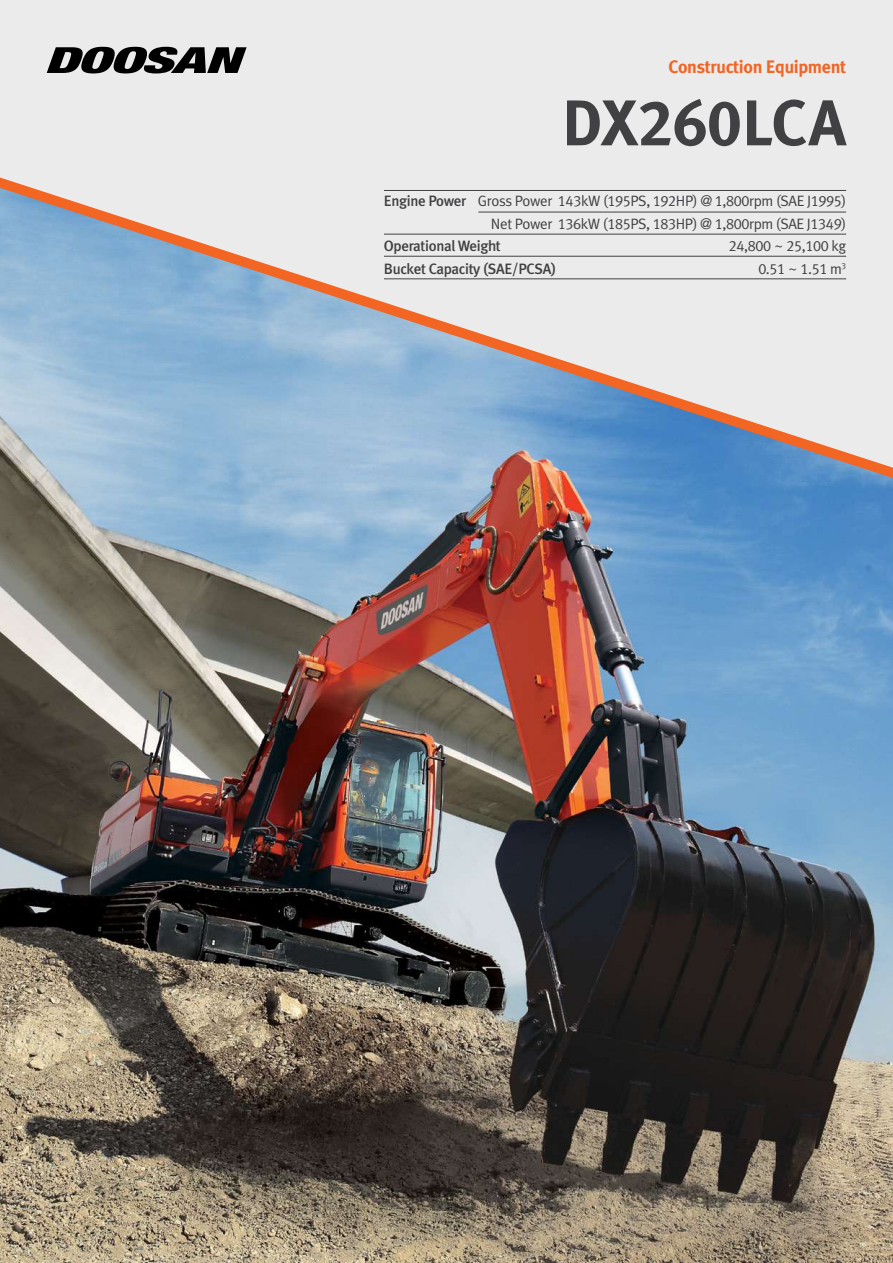
<style>
.page{position:relative;width:893px;height:1263px;background:#fff}
.page>*{position:absolute;margin:0;border:0;box-sizing:border-box;transform-origin:0 0}
.t1{font:700 64.5px "Meta Plus Lining";color:#414042}
.t2{font:700 18px "Meta Plus";letter-spacing:-.02em;color:#f26522}
.t3{font:15px/22.5px "Meta Plus Lining Normal";letter-spacing:-.025em;color:#414042;text-align:right}
.t4{font:500 15px/22.5px "Meta Plus Lining";letter-spacing:-.025em;color:#414042}
</style>
<div class="page">
<img style="left:0;top:0;width:893px;height:1263px">
<p class="t2" style="left:669px;top:57px;width:179px">Construction Equipment</p>
<h1 class="t1" style="left:562px;top:86px;width:286px">DX260LCA</h1>
<p class="t3" style="left:478px;top:190px;width:370px">Gross Power 143kW (195PS, 192HP) @ 1,800rpm (SAE J1995)<br>Net Power 136kW (185PS, 183HP) @ 1,800rpm (SAE J1349)<br>24,800 ~ 25,100 kg<br>0.51 ~ 1.51 m<sup>3</sup></p>
<p class="t4" style="left:384px;top:190px;width:84px">Engine Power</p>
<p class="t4" style="left:384px;top:235px;width:174px">Operational Weight<br>Bucket Capacity (SAE/PCSA)</p>
</div>
